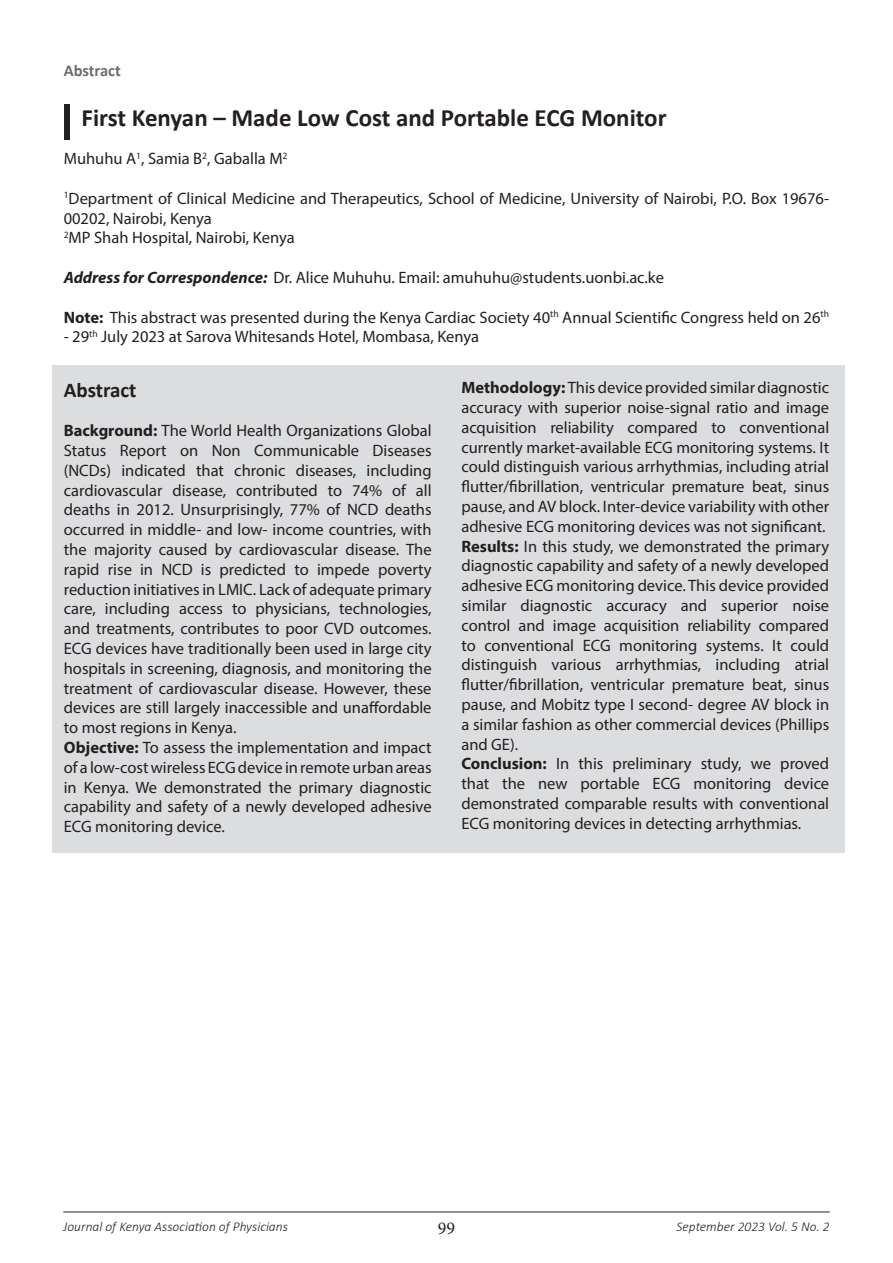
<style>
.page{position:relative;width:893px;height:1263px;background:#fff}
.page>*{position:absolute;margin:0;border:0;box-sizing:border-box;transform-origin:0 0}
.t1{font:700 24.9px "Calibri";color:#231f20}
.Sub_head{font:700 21px "Calibri";color:#231f20}
.t2{font:18px "Minion Pro";color:#231f20}
.Body_2{font:16.5px/19.8px "Myriad Pro";color:#231f20;text-align:justify}
.t3{font:700 16.5px "Calibri";color:#6c6d70}
.t4{font:italic 300 13.5px "Calibri";color:#231f20}
.s1{font-weight:700;font-style:italic}
.s2{font-weight:700}
</style>
<div class="page">
<hr style="left:63px;top:1212px;width:767px;height:1px;background:#231f20">
<div style="left:64px;top:105px;width:6px;height:35px;background:#231f20"></div>
<div style="left:52px;top:365px;width:792px;height:488px;background:#dcdddf"></div>
<p class="t3" style="left:64px;top:60px;width:59px">Abstract</p>
<p class="t1" style="left:82px;top:102px;width:586px">First Kenyan – Made Low Cost and Portable ECG Monitor</p>
<p class="Body_2" style="left:64px;top:149px;width:225px">Muhuhu A<sup>1</sup>, Samia B<sup>2</sup>, Gaballa M<sup>2</sup></p>
<p class="Body_2" style="left:64px;top:188px;width:767px"><sup>1</sup>Department of Clinical Medicine and Therapeutics, School of Medicine, University of Nairobi, P.O. Box 19676-<br>00202, Nairobi, Kenya</p>
<p class="Body_2" style="left:64px;top:228px;width:232px"><sup>2</sup>MP Shah Hospital, Nairobi, Kenya</p>
<p class="Body_2" style="left:64px;top:267px;width:602px"><span class="s1">Address for Correspondence:</span> Dr. Alice Muhuhu. Email: amuhuhu@students.uonbi.ac.ke</p>
<p class="Body_2" style="left:64px;top:307px;width:767px"><span class="s2">Note:</span> This abstract was presented during the Kenya Cardiac Society 40<sup>th</sup> Annual Scientific Congress held on 26<sup>th</sup></p>
<p class="Body_2" style="left:64px;top:327px;width:417px">- 29<sup>th</sup> July 2023 at Sarova Whitesands Hotel, Mombasa, Kenya</p>
<p class="Sub_head" style="left:64px;top:376px;width:74px">Abstract</p>
<p class="Body_2" style="left:64px;top:420px;width:369px"><span class="s2">Background:</span> The World Health Organizations Global Status Report on Non Communicable Diseases (NCDs) indicated that chronic diseases, including cardiovascular disease, contributed to 74% of all deaths in 2012. Unsurprisingly, 77% of NCD deaths occurred in middle- and low- income countries, with the majority caused by cardiovascular disease. The rapid rise in NCD is predicted to impede poverty reduction initiatives in LMIC. Lack of adequate primary care, including access to physicians, technologies, and treatments, contributes to poor CVD outcomes.<br>ECG devices have traditionally been used in large city hospitals in screening, diagnosis, and monitoring the treatment of cardiovascular disease. However, these devices are still largely inaccessible and unaffordable to most regions in Kenya.</p>
<p class="Body_2" style="left:64px;top:737px;width:369px"><span class="s2">Objective:</span> To assess the implementation and impact of a low-cost wireless ECG device in remote urban areas in Kenya. We demonstrated the primary diagnostic capability and safety of a newly developed adhesive ECG monitoring device.</p>
<p class="Body_2" style="left:461px;top:377px;width:369px"><span class="s2">Methodology:</span> This device provided similar diagnostic accuracy with superior noise-signal ratio and image acquisition reliability compared to conventional currently market-available ECG monitoring systems. It could distinguish various arrhythmias, including atrial flutter/fibrillation, ventricular premature beat, sinus pause, and AV block. Inter-device variability with other adhesive ECG monitoring devices was not significant.</p>
<p class="Body_2" style="left:461px;top:536px;width:369px"><span class="s2">Results:</span> In this study, we demonstrated the primary diagnostic capability and safety of a newly developed adhesive ECG monitoring device. This device provided similar diagnostic accuracy and superior noise control and image acquisition reliability compared to conventional ECG monitoring systems. It could distinguish various arrhythmias, including atrial flutter/fibrillation, ventricular premature beat, sinus pause, and Mobitz type I second- degree AV block in a similar fashion as other commercial devices (Phillips and GE).</p>
<p class="Body_2" style="left:461px;top:754px;width:369px"><span class="s2">Conclusion:</span> In this preliminary study, we proved that the new portable ECG monitoring device demonstrated comparable results with conventional ECG monitoring devices in detecting arrhythmias.</p>
<p class="t4" style="left:63px;top:1218px;width:226px">Journal of Kenya Association of Physicians</p>
<p class="t2" style="left:438px;top:1216px;width:19px">99</p>
<p class="t4" style="left:676px;top:1218px;width:155px">September 2023 Vol. 5 No. 2</p>
</div>
